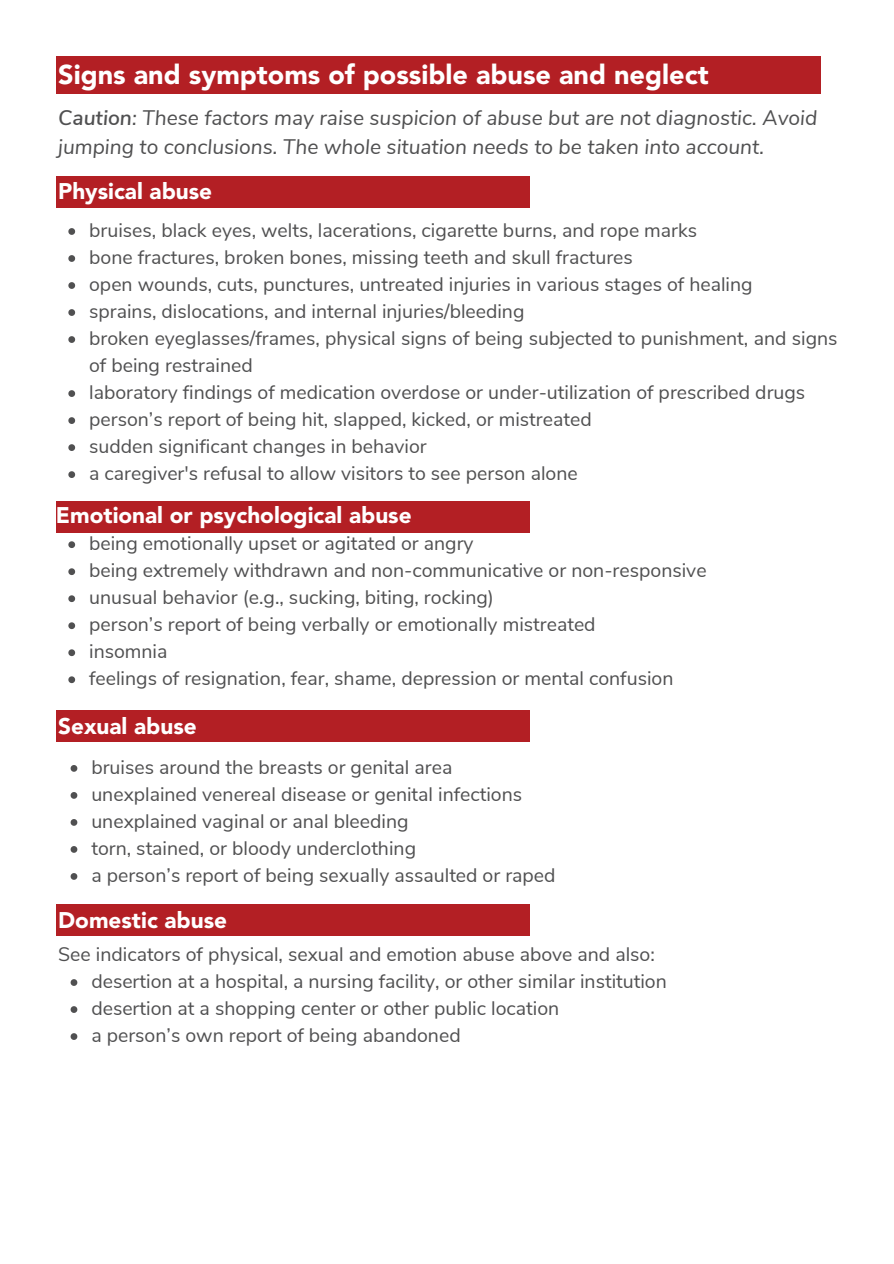
<style>
.page{position:relative;width:894px;height:1264px;background:#fff}
.page>*{position:absolute;margin:0;border:0;box-sizing:border-box;transform-origin:0 0}
.t1{font:900 27px "Avenir LT Std";color:#fff}
.t2{font:900 22.5px "Avenir LT Std";color:#fff}
.t3{font:italic 21px/29.2px "Nunito Sans";color:#505051}
.t4{font:19.5px/27px "Nunito Sans";color:#505051}
.s1{font-weight:600}
</style>
<div class="page">
<svg style="left:71px;top:979px;width:6px;height:6px"></svg>
<svg style="left:71px;top:1006px;width:6px;height:6px"></svg>
<svg style="left:71px;top:1033px;width:6px;height:6px"></svg>
<div style="left:56px;top:56px;width:764px;height:37px;background:#b31f24"></div>
<div style="left:56px;top:176px;width:473px;height:32px;background:#b31f24"></div>
<div style="left:56px;top:501px;width:473px;height:32px;background:#b31f24"></div>
<div style="left:56px;top:710px;width:473px;height:32px;background:#b31f24"></div>
<svg style="left:71px;top:765px;width:6px;height:6px"></svg>
<svg style="left:71px;top:792px;width:6px;height:6px"></svg>
<svg style="left:71px;top:819px;width:6px;height:6px"></svg>
<svg style="left:71px;top:846px;width:6px;height:6px"></svg>
<svg style="left:71px;top:873px;width:6px;height:6px"></svg>
<div style="left:56px;top:903px;width:473px;height:32px;background:#b31f24"></div>
<svg style="left:68px;top:228px;width:7px;height:7px"></svg>
<svg style="left:68px;top:255px;width:7px;height:7px"></svg>
<svg style="left:68px;top:282px;width:7px;height:7px"></svg>
<svg style="left:68px;top:309px;width:7px;height:7px"></svg>
<svg style="left:68px;top:336px;width:7px;height:7px"></svg>
<svg style="left:68px;top:390px;width:7px;height:7px"></svg>
<svg style="left:68px;top:417px;width:7px;height:7px"></svg>
<svg style="left:68px;top:444px;width:7px;height:7px"></svg>
<svg style="left:68px;top:471px;width:7px;height:7px"></svg>
<svg style="left:68px;top:541px;width:7px;height:7px"></svg>
<svg style="left:68px;top:568px;width:7px;height:7px"></svg>
<svg style="left:68px;top:595px;width:7px;height:7px"></svg>
<svg style="left:68px;top:622px;width:7px;height:7px"></svg>
<svg style="left:68px;top:649px;width:7px;height:7px"></svg>
<svg style="left:68px;top:676px;width:7px;height:7px"></svg>
<p class="t1" style="left:58px;top:64px;width:651px">Signs and symptoms of possible abuse and neglect</p>
<p class="t3" style="left:58px;top:103px;width:760px"><span class="s1">Caution</span>: These factors may raise suspicion of abuse but are not diagnostic. Avoid jumping to conclusions. The whole situation needs to be taken into account.</p>
<h2 class="t2" style="left:58px;top:182px;width:155px">Physical abuse</h2>
<p class="t4" style="left:89px;top:217px;width:609px">bruises, black eyes, welts, lacerations, cigarette burns, and rope marks</p>
<p class="t4" style="left:89px;top:244px;width:545px">bone fractures, broken bones, missing teeth and skull fractures</p>
<p class="t4" style="left:89px;top:271px;width:664px">open wounds, cuts, punctures, untreated injuries in various stages of healing</p>
<h2 class="t4" style="left:89px;top:298px;width:436px">sprains, dislocations, and internal injuries/bleeding</h2>
<p class="t4" style="left:89px;top:325px;width:749px">broken eyeglasses/frames, physical signs of being subjected to punishment, and signs of being restrained</p>
<p class="t4" style="left:89px;top:379px;width:717px">laboratory findings of medication overdose or under-utilization of prescribed drugs</p>
<p class="t4" style="left:89px;top:406px;width:504px">person’s report of being hit, slapped, kicked, or mistreated</p>
<p class="t4" style="left:89px;top:433px;width:339px">sudden significant changes in behavior</p>
<p class="t4" style="left:89px;top:460px;width:490px">a caregiver's refusal to allow visitors to see person alone</p>
<p class="t2" style="left:56px;top:506px;width:357px">Emotional or psychological abuse</p>
<p class="t4" style="left:89px;top:530px;width:386px">being emotionally upset or agitated or angry</p>
<p class="t4" style="left:89px;top:557px;width:618px">being extremely withdrawn and non-communicative or non-responsive</p>
<p class="t4" style="left:89px;top:584px;width:406px">unusual behavior (e.g., sucking, biting, rocking)</p>
<p class="t4" style="left:89px;top:611px;width:508px">person’s report of being verbally or emotionally mistreated</p>
<p class="t4" style="left:89px;top:638px;width:80px">insomnia</p>
<p class="t4" style="left:89px;top:665px;width:585px">feelings of resignation, fear, shame, depression or mental confusion</p>
<p class="t2" style="left:58px;top:717px;width:140px">Sexual abuse</p>
<p class="t4" style="left:91px;top:754px;width:362px">bruises around the breasts or genital area</p>
<p class="t4" style="left:91px;top:781px;width:432px">unexplained venereal disease or genital infections</p>
<h2 class="t4" style="left:91px;top:808px;width:318px">unexplained vaginal or anal bleeding</h2>
<p class="t4" style="left:91px;top:835px;width:326px">torn, stained, or bloody underclothing</p>
<p class="t4" style="left:91px;top:862px;width:465px">a person’s report of being sexually assaulted or raped</p>
<p class="t2" style="left:58px;top:911px;width:170px">Domestic abuse</p>
<h1 class="t4" style="left:58px;top:941px;width:598px">See indicators of physical, sexual and emotion abuse above and also:</h1>
<h3 class="t4" style="left:91px;top:968px;width:576px">desertion at a hospital, a nursing facility, or other similar institution</h3>
<h2 class="t4" style="left:91px;top:995px;width:469px">desertion at a shopping center or other public location</h2>
<p class="t4" style="left:91px;top:1022px;width:371px">a person’s own report of being abandoned</p>
</div>
